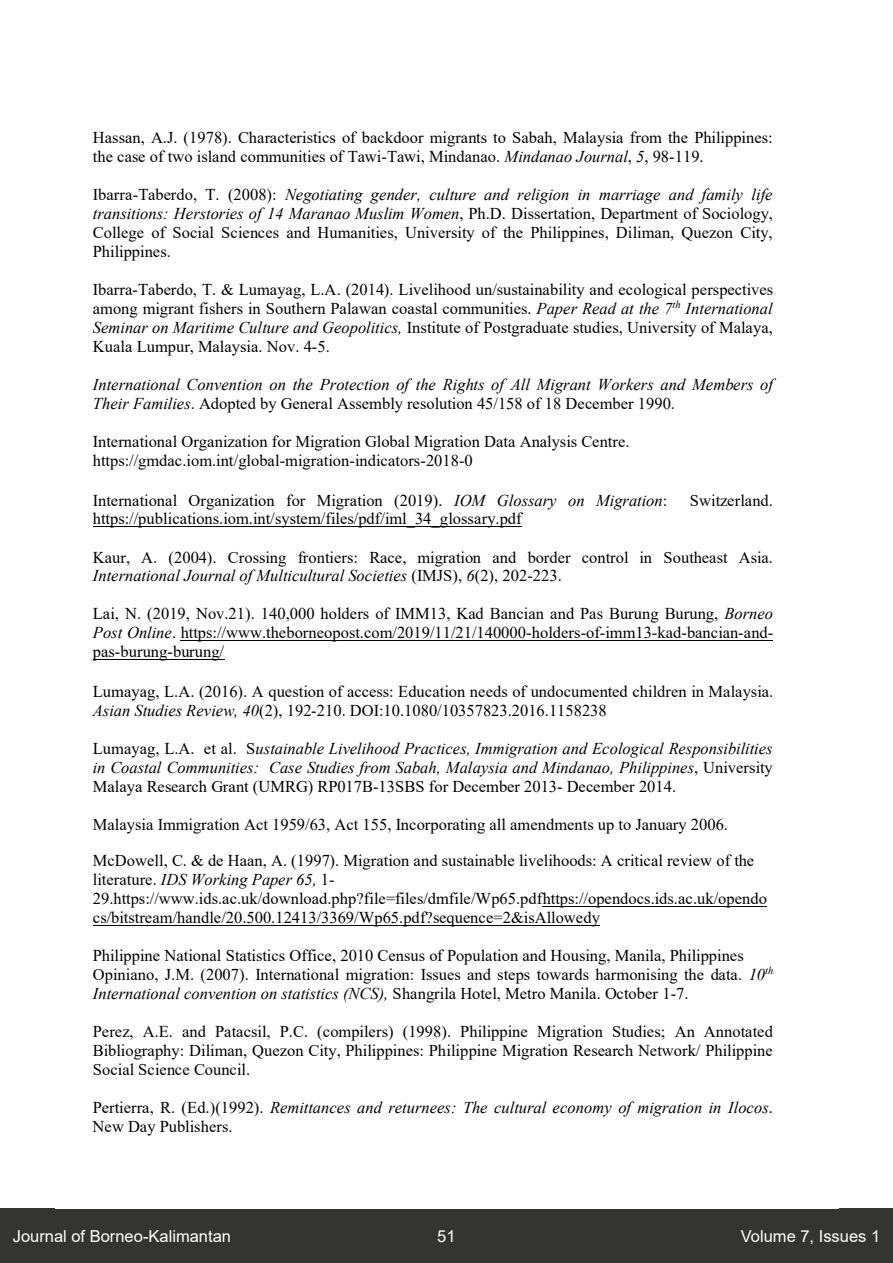
<style>
.page{position:relative;width:893px;height:1263px;background:#fff}
.page>*{position:absolute;margin:0;border:0;box-sizing:border-box;transform-origin:0 0}
.t1{font:16.5px/18.9px "Times New Roman";color:#000}
.t2{font:italic 16.5px/18.8px "Times New Roman";color:#000}
.t3{font:16.5px "Arial";color:#fff}
.s1{font-style:italic}
.s2{font-style:normal}
</style>
<div class="page">
<div style="left:0;top:1209px;width:893px;height:54px;background:#343432"></div>
<hr style="left:93px;top:526px;width:429px;height:1px;background:#000">
<hr style="left:181px;top:640px;width:592px;height:1px;background:#000">
<hr style="left:93px;top:659px;width:131px;height:1px;background:#000">
<hr style="left:543px;top:906px;width:224px;height:1px;background:#000">
<hr style="left:93px;top:925px;width:507px;height:1px;background:#000">
<p class="t1" style="left:93px;top:128px;width:681px">Hassan, A.J. (1978). Characteristics of backdoor migrants to Sabah, Malaysia from the Philippines: the case of two island communities of Tawi-Tawi, Mindanao. <span class="s1">Mindanao Journal</span>, <span class="s1">5</span>, 98-119.</p>
<p class="t1" style="left:93px;top:185px;width:682px;text-align:justify">Ibarra-Taberdo, T. (2008): <span class="s1">Negotiating gender, culture and religion in marriage and family life transitions: Herstories of 14 Maranao Muslim Women</span>, Ph.D. Dissertation, Department of Sociology, College of Social Sciences and Humanities, University of the Philippines, Diliman, Quezon City, Philippines.</p>
<p class="t1" style="left:93px;top:280px;width:682px;text-align:justify">Ibarra-Taberdo, T. &amp; Lumayag, L.A. (2014). Livelihood un/sustainability and ecological perspectives among migrant fishers in Southern Palawan coastal communities. <span class="s1">Paper Read at the 7</span><sup>th</sup> <span class="s1">International Seminar on Maritime Culture and Geopolitics,</span> Institute of Postgraduate studies, University of Malaya, Kuala Lumpur, Malaysia. Nov. 4-5.</p>
<p class="t2" style="left:93px;top:375px;width:682px">International Convention on the Protection of the Rights of All Migrant Workers and Members of<br>Their Families<span class="s2">. Adopted by General Assembly resolution 45/158 of 18 December 1990.</span></p>
<p class="t1" style="left:93px;top:431px;width:538px">International Organization for Migration Global Migration Data Analysis Centre. https://gmdac.iom.int/global-migration-indicators-2018-0</p>
<p class="t1" style="left:93px;top:490px;width:576px">International Organization for Migration (2019). <span class="s1">IOM Glossary on Migration</span>:</p>
<p class="t1" style="left:690px;top:490px;width:85px">Switzerland.</p>
<p class="t1" style="left:93px;top:509px;width:430px">https://publications.iom.int/system/files/pdf/iml_34_glossary.pdf</p>
<p class="t1" style="left:93px;top:547px;width:682px">Kaur, A. (2004). Crossing frontiers: Race, migration and border control in Southeast Asia.<br><span class="s1">International Journal of Multicultural Societies</span> (IMJS), <span class="s1">6</span>(2), 202-223.</p>
<p class="t1" style="left:93px;top:604px;width:682px;text-align:justify">Lai, N. (2019, Nov.21). 140,000 holders of IMM13, Kad Bancian and Pas Burung Burung, <span class="s1">Borneo Post Online</span>. https://www.theborneopost.com/2019/11/21/140000-holders-of-imm13-kad-bancian-and&shy;pas-burung-burung/</p>
<p class="t1" style="left:93px;top:681px;width:682px">Lumayag, L.A. (2016). A question of access: Education needs of undocumented children in Malaysia.<br><span class="s1">Asian Studies Review, 40</span>(2), 192-210. DOI:10.1080/10357823.2016.1158238</p>
<p class="t2" style="left:93px;top:739px;width:682px;text-align:justify"><span class="s2">Lumayag, L.A. et al. S</span>ustainable Livelihood Practices, Immigration and Ecological Responsibilities in Coastal Communities: Case Studies from Sabah, Malaysia and Mindanao, Philippines<span class="s2">, University Malaya Research Grant (UMRG) RP017B-13SBS for December 2013- December 2014.</span></p>
<p class="t1" style="left:93px;top:814px;width:637px">Malaysia Immigration Act 1959/63, Act 155, Incorporating all amendments up to January 2006.</p>
<p class="t1" style="left:93px;top:851px;width:676px">McDowell, C. &amp; de Haan, A. (1997). Migration and sustainable livelihoods: A critical review of the literature. <span class="s1">IDS Working Paper 65,</span> 1- 29.https://www.ids.ac.uk/download.php?file=files/dmfile/Wp65.pdfhttps://opendocs.ids.ac.uk/opendo cs/bitstream/handle/20.500.12413/3369/Wp65.pdf?sequence=2&amp;isAllowedy</p>
<p class="t1" style="left:93px;top:946px;width:682px">Philippine National Statistics Office, 2010 Census of Population and Housing, Manila, Philippines<br>Opiniano, J.M. (2007). International migration: Issues and steps towards harmonising the data. <span class="s1">10</span><sup>th<br></sup><span class="s1">International convention on statistics (NCS),</span> Shangrila Hotel, Metro Manila. October 1-7.</p>
<p class="t1" style="left:93px;top:1021px;width:682px;text-align:justify">Perez, A.E. and Patacsil, P.C. (compilers) (1998). Philippine Migration Studies; An Annotated Bibliography: Diliman, Quezon City, Philippines: Philippine Migration Research Network/ Philippine Social Science Council.</p>
<p class="t2" style="left:93px;top:1098px;width:682px"><span class="s2">Pertierra, R. (Ed.)(1992).</span> Remittances and returnees: The cultural economy of migration in Ilocos<span class="s2">.<br>New Day Publishers.</span></p>
<p class="t3" style="left:13px;top:1224px;width:220px">Journal of Borneo-Kalimantan</p>
<p class="t3" style="left:437px;top:1224px;width:20px">51</p>
<p class="t3" style="left:741px;top:1224px;width:141px">Volume 7, Issues 1</p>
</div>
